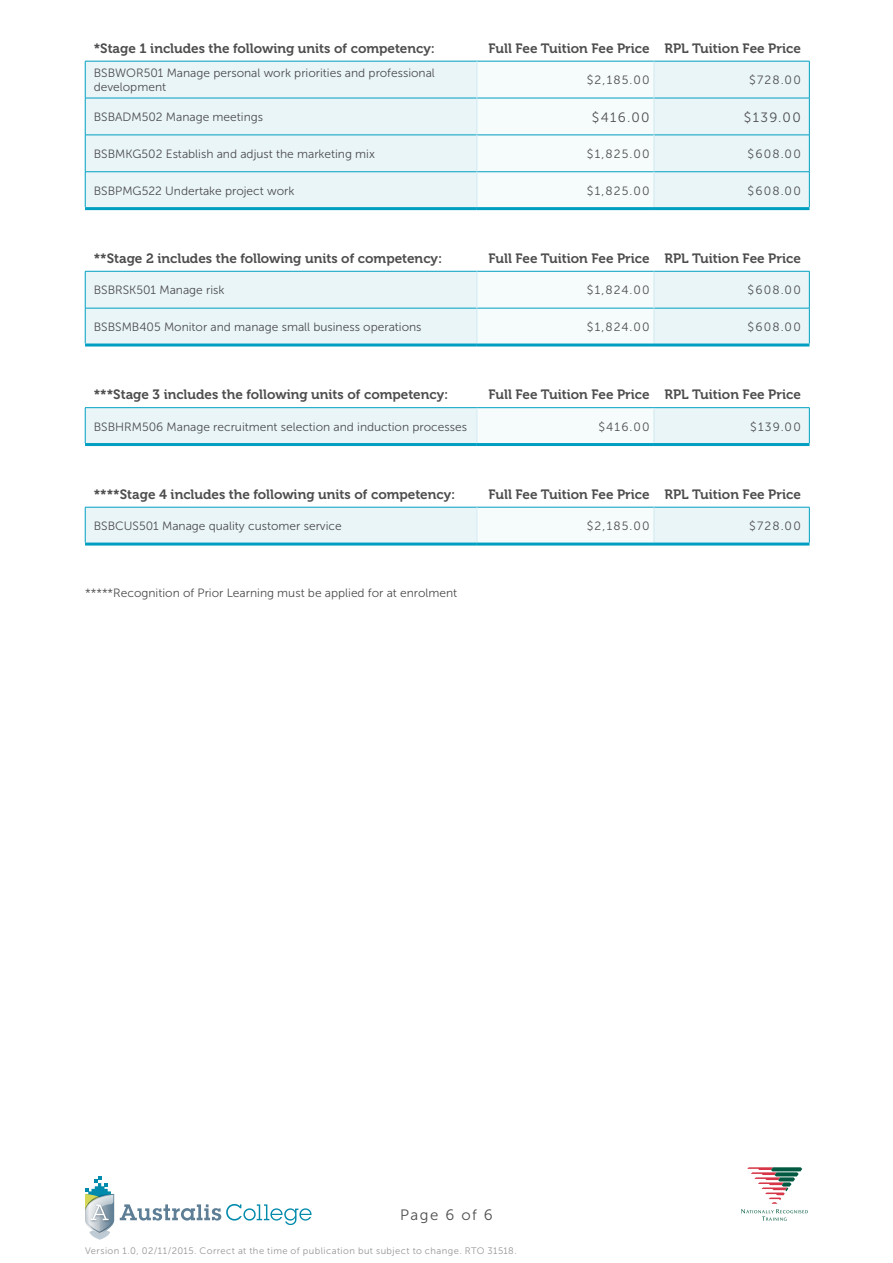
<style>
.page{position:relative;width:893px;height:1263px;background:#fff}
.page>*{position:absolute;margin:0;border:0;box-sizing:border-box;transform-origin:0 0}
.t1{font:15px "Museo Sans 300";letter-spacing:.1em;color:#4d4d4f}
.t2{font:13.5px "Museo 700";color:#4d4d4f}
.t3{font:13.5px "Museo Sans 300";letter-spacing:.1em;color:#4d4d4f}
.t4{font:12px/14.4px "Museo Sans 300";color:#4d4d4f}
.t5{font:9.45px "Museo Sans 300";letter-spacing:.045em;color:#939598}
</style>
<div class="page">
<svg style="left:85px;top:1177px;width:29px;height:63px"></svg>
<svg style="left:120px;top:1204px;width:192px;height:21px"></svg>
<svg style="left:741px;top:1167px;width:67px;height:54px"></svg>
<svg style="left:85px;top:60px;width:724px;height:147px"></svg>
<hr style="left:85px;top:61px;width:392px;height:1px;background:#009fc2">
<hr style="left:85px;top:61px;width:1px;height:37px;background:#009fc2">
<hr style="left:477px;top:61px;width:177px;height:1px;background:#009fc2">
<hr style="left:654px;top:61px;width:155px;height:1px;background:#009fc2">
<hr style="left:809px;top:61px;width:1px;height:37px;background:#009fc2">
<hr style="left:85px;top:98px;width:392px;height:1px;background:#009fc2">
<hr style="left:85px;top:98px;width:1px;height:37px;background:#009fc2">
<hr style="left:477px;top:98px;width:177px;height:1px;background:#009fc2">
<hr style="left:654px;top:98px;width:155px;height:1px;background:#009fc2">
<hr style="left:809px;top:98px;width:1px;height:37px;background:#009fc2">
<hr style="left:85px;top:135px;width:392px;height:1px;background:#009fc2">
<hr style="left:85px;top:135px;width:1px;height:37px;background:#009fc2">
<hr style="left:477px;top:135px;width:177px;height:1px;background:#009fc2">
<hr style="left:654px;top:135px;width:155px;height:1px;background:#009fc2">
<hr style="left:809px;top:135px;width:1px;height:37px;background:#009fc2">
<hr style="left:85px;top:171px;width:392px;height:1px;background:#009fc2">
<hr style="left:85px;top:172px;width:1px;height:35px;background:#009fc2">
<hr style="left:477px;top:171px;width:177px;height:1px;background:#009fc2">
<hr style="left:654px;top:171px;width:155px;height:1px;background:#009fc2">
<hr style="left:809px;top:172px;width:1px;height:35px;background:#009fc2">
<hr style="left:477px;top:61px;width:1px;height:37px;background:#d1eaf1">
<hr style="left:654px;top:61px;width:1px;height:37px;background:#d1eaf1">
<hr style="left:477px;top:98px;width:1px;height:37px;background:#d1eaf1">
<hr style="left:654px;top:98px;width:1px;height:37px;background:#d1eaf1">
<hr style="left:477px;top:135px;width:1px;height:37px;background:#d1eaf1">
<hr style="left:654px;top:135px;width:1px;height:37px;background:#d1eaf1">
<hr style="left:477px;top:172px;width:1px;height:35px;background:#d1eaf1">
<hr style="left:654px;top:172px;width:1px;height:35px;background:#d1eaf1">
<hr style="left:85px;top:207px;width:392px;height:3px;background:#009fc2">
<hr style="left:477px;top:207px;width:177px;height:3px;background:#009fc2">
<hr style="left:654px;top:207px;width:155px;height:3px;background:#009fc2">
<svg style="left:85px;top:270px;width:724px;height:73px"></svg>
<hr style="left:85px;top:271px;width:392px;height:1px;background:#009fc2">
<hr style="left:85px;top:271px;width:1px;height:37px;background:#009fc2">
<hr style="left:477px;top:271px;width:177px;height:1px;background:#009fc2">
<hr style="left:654px;top:271px;width:155px;height:1px;background:#009fc2">
<hr style="left:809px;top:271px;width:1px;height:37px;background:#009fc2">
<hr style="left:85px;top:308px;width:392px;height:1px;background:#009fc2">
<hr style="left:85px;top:308px;width:1px;height:35px;background:#009fc2">
<hr style="left:477px;top:308px;width:177px;height:1px;background:#009fc2">
<hr style="left:654px;top:308px;width:155px;height:1px;background:#009fc2">
<hr style="left:809px;top:308px;width:1px;height:35px;background:#009fc2">
<hr style="left:477px;top:271px;width:1px;height:37px;background:#d1eaf1">
<hr style="left:654px;top:271px;width:1px;height:37px;background:#d1eaf1">
<hr style="left:477px;top:308px;width:1px;height:35px;background:#d1eaf1">
<hr style="left:654px;top:308px;width:1px;height:35px;background:#d1eaf1">
<hr style="left:85px;top:343px;width:392px;height:3px;background:#009fc2">
<hr style="left:477px;top:343px;width:177px;height:3px;background:#009fc2">
<hr style="left:654px;top:343px;width:155px;height:3px;background:#009fc2">
<div style="left:86px;top:408px;width:723px;height:35px;background:#eaf5f8"></div>
<div style="left:477px;top:408px;width:177px;height:36px;background:#f6fbfc"></div>
<hr style="left:85px;top:407px;width:392px;height:1px;background:#009fc2">
<hr style="left:85px;top:408px;width:1px;height:35px;background:#009fc2">
<hr style="left:477px;top:407px;width:177px;height:1px;background:#009fc2">
<hr style="left:654px;top:407px;width:155px;height:1px;background:#009fc2">
<hr style="left:809px;top:408px;width:1px;height:35px;background:#009fc2">
<hr style="left:477px;top:408px;width:1px;height:35px;background:#d1eaf1">
<hr style="left:654px;top:408px;width:1px;height:35px;background:#d1eaf1">
<hr style="left:85px;top:443px;width:392px;height:3px;background:#009fc2">
<hr style="left:477px;top:443px;width:177px;height:3px;background:#009fc2">
<hr style="left:654px;top:443px;width:155px;height:3px;background:#009fc2">
<div style="left:85px;top:506px;width:724px;height:36px;background:#eaf5f8"></div>
<div style="left:477px;top:507px;width:177px;height:37px;background:#f6fbfc"></div>
<hr style="left:85px;top:507px;width:392px;height:1px;background:#009fc2">
<hr style="left:85px;top:507px;width:1px;height:35px;background:#009fc2">
<hr style="left:477px;top:507px;width:177px;height:1px;background:#009fc2">
<hr style="left:654px;top:507px;width:155px;height:1px;background:#009fc2">
<hr style="left:809px;top:507px;width:1px;height:35px;background:#009fc2">
<hr style="left:477px;top:507px;width:1px;height:35px;background:#d1eaf1">
<hr style="left:654px;top:507px;width:1px;height:35px;background:#d1eaf1">
<hr style="left:85px;top:542px;width:392px;height:3px;background:#009fc2">
<hr style="left:477px;top:542px;width:177px;height:3px;background:#009fc2">
<hr style="left:654px;top:542px;width:155px;height:3px;background:#009fc2">
<p class="t2" style="left:94px;top:40px;width:343px">*Stage 1 includes the following units of competency:</p>
<p class="t2" style="left:488px;top:40px;width:314px">Full Fee Tuition Fee Price RPL Tuition Fee Price</p>
<p class="t4" style="left:94px;top:66px;width:343px">BSBWOR501 Manage personal work priorities and professional development</p>
<p class="t4" style="left:587px;top:73px;width:65px">$2,185.00</p>
<p class="t4" style="left:749px;top:73px;width:53px">$728.00</p>
<p class="t4" style="left:94px;top:110px;width:171px">BSBADM502 Manage meetings</p>
<p class="t3" style="left:592px;top:110px;width:59px">$416.00</p>
<p class="t3" style="left:744px;top:110px;width:58px">$139.00</p>
<p class="t4" style="left:94px;top:147px;width:283px">BSBMKG502 Establish and adjust the marketing mix</p>
<p class="t4" style="left:587px;top:147px;width:64px">$1,825.00</p>
<p class="t4" style="left:748px;top:147px;width:55px">$608.00</p>
<p class="t4" style="left:94px;top:183px;width:202px">BSBPMG522 Undertake project work</p>
<p class="t4" style="left:587px;top:183px;width:64px">$1,825.00</p>
<p class="t4" style="left:748px;top:183px;width:55px">$608.00</p>
<p class="t2" style="left:94px;top:251px;width:350px">**Stage 2 includes the following units of competency:</p>
<p class="t2" style="left:488px;top:251px;width:314px">Full Fee Tuition Fee Price RPL Tuition Fee Price</p>
<p class="t4" style="left:94px;top:283px;width:132px">BSBRSK501 Manage risk</p>
<p class="t4" style="left:587px;top:283px;width:64px">$1,824.00</p>
<p class="t4" style="left:748px;top:283px;width:55px">$608.00</p>
<p class="t4" style="left:94px;top:320px;width:329px">BSBSMB405 Monitor and manage small business operations</p>
<p class="t4" style="left:587px;top:320px;width:64px">$1,824.00</p>
<p class="t4" style="left:748px;top:320px;width:55px">$608.00</p>
<p class="t2" style="left:94px;top:387px;width:356px">***Stage 3 includes the following units of competency:</p>
<p class="t2" style="left:488px;top:387px;width:314px">Full Fee Tuition Fee Price RPL Tuition Fee Price</p>
<p class="t4" style="left:94px;top:419px;width:375px">BSBHRM506 Manage recruitment selection and induction processes</p>
<p class="t4" style="left:598px;top:419px;width:53px">$416.00</p>
<p class="t4" style="left:750px;top:419px;width:52px">$139.00</p>
<p class="t2" style="left:94px;top:486px;width:363px">****Stage 4 includes the following units of competency:</p>
<p class="t2" style="left:488px;top:486px;width:314px">Full Fee Tuition Fee Price RPL Tuition Fee Price</p>
<p class="t4" style="left:94px;top:519px;width:250px">BSBCUS501 Manage quality customer service</p>
<p class="t4" style="left:587px;top:519px;width:65px">$2,185.00</p>
<p class="t4" style="left:749px;top:519px;width:53px">$728.00</p>
<p class="t4" style="left:85px;top:586px;width:374px">*****Recognition of Prior Learning must be applied for at enrolment</p>
<p class="t1" style="left:400px;top:1207px;width:94px">Page 6 of 6</p>
<p class="t5" style="left:85px;top:1245px;width:433px">Version 1.0, 02/11/2015. Correct at the time of publication but subject to change. RTO 31518.</p>
</div>
